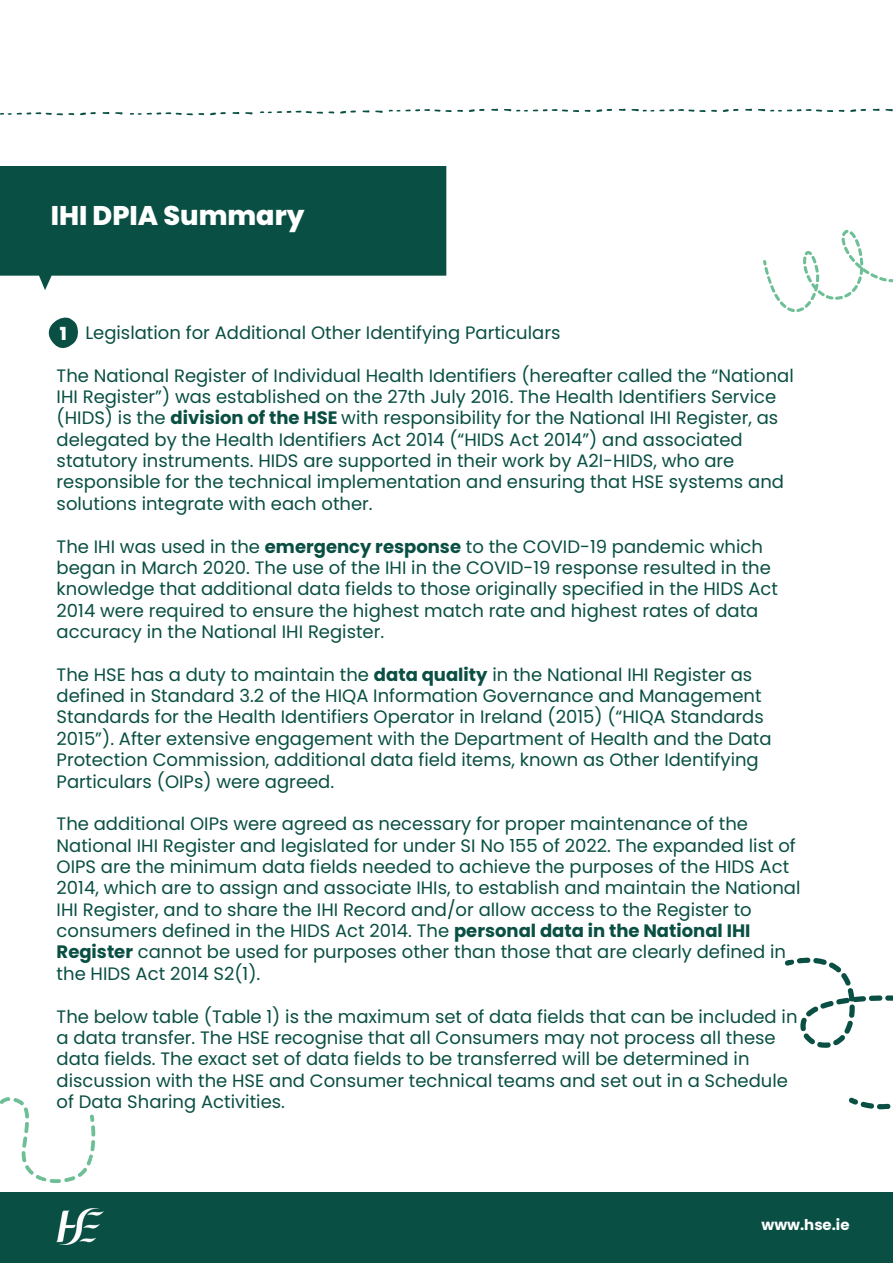
<style>
.page{position:relative;width:893px;height:1264px;background:#fff}
.page>*{position:absolute;margin:0;border:0;box-sizing:border-box;transform-origin:0 0}
.t1{font:800 27px "Poppins";color:#fff}
.t2{font:18px/21.3px "Poppins";color:#094f43}
.t3{font:800 18px "Poppins";color:#fff}
.t4{font:700 14.85px "Poppins";color:#fff}
.s1{font-weight:700}
</style>
<div class="page">
<svg style="left:785px;top:957px;width:107px;height:153px"></svg>
<svg style="left:0;top:166px;width:446px;height:124px;background:#256358"></svg>
<svg style="left:0;top:1097px;width:96px;height:87px"></svg>
<svg style="left:115px;top:112px;width:8px;height:2px"></svg>
<svg style="left:102px;top:112px;width:7px;height:2px"></svg>
<svg style="left:80px;top:112px;width:16px;height:3px"></svg>
<svg style="left:0;top:112px;width:74px;height:3px"></svg>
<svg style="left:245px;top:112px;width:7px;height:2px"></svg>
<svg style="left:232px;top:112px;width:7px;height:2px"></svg>
<svg style="left:210px;top:112px;width:16px;height:3px"></svg>
<svg style="left:130px;top:112px;width:74px;height:3px"></svg>
<svg style="left:375px;top:111px;width:7px;height:2px"></svg>
<svg style="left:362px;top:110px;width:7px;height:2px"></svg>
<svg style="left:340px;top:110px;width:16px;height:3px"></svg>
<svg style="left:260px;top:111px;width:74px;height:3px"></svg>
<svg style="left:491px;top:109px;width:7px;height:2px"></svg>
<svg style="left:457px;top:109px;width:27px;height:3px"></svg>
<svg style="left:388px;top:109px;width:63px;height:3px"></svg>
<svg style="left:618px;top:109px;width:7px;height:2px"></svg>
<svg style="left:596px;top:109px;width:16px;height:3px"></svg>
<svg style="left:504px;top:109px;width:86px;height:3px"></svg>
<svg style="left:711px;top:109px;width:27px;height:3px"></svg>
<svg style="left:631px;top:109px;width:74px;height:3px"></svg>
<svg style="left:885px;top:109px;width:7px;height:2px"></svg>
<svg style="left:872px;top:109px;width:7px;height:2px"></svg>
<svg style="left:850px;top:109px;width:15px;height:3px"></svg>
<svg style="left:745px;top:109px;width:99px;height:3px"></svg>
<svg style="left:763px;top:229px;width:129px;height:83px"></svg>
<svg style="left:48px;top:317px;width:30px;height:31px"></svg>
<div style="left:0;top:1192px;width:892px;height:70px;background:#094f43"></div>
<img style="left:57px;top:1208px;width:47px;height:35px">
<h1 class="t1" style="left:51px;top:196px;width:255px">IHI DPIA Summary</h1>
<p class="t2" style="left:85px;top:322px;width:476px">Legislation for Additional Other Identifying Particulars</p>
<p class="t2" style="left:57px;top:364px;width:738px">The National Register of Individual Health Identifiers (hereafter called the “National IHI Register”) was established on the 27th July 2016. The Health Identifiers Service (HIDS) is the <span class="s1">division of the HSE</span> with responsibility for the National IHI Register, as delegated by the Health Identifiers Act 2014 (“HIDS Act 2014”) and associated statutory instruments. HIDS are supported in their work by A2I-HIDS, who are responsible for the technical implementation and ensuring that HSE systems and solutions integrate with each other.</p>
<p class="t2" style="left:57px;top:535px;width:722px">The IHI was used in the <span class="s1">emergency response</span> to the COVID-19 pandemic which began in March 2020. The use of the IHI in the COVID-19 response resulted in the knowledge that additional data fields to those originally specified in the HIDS Act 2014 were required to ensure the highest match rate and highest rates of data accuracy in the National IHI Register.</p>
<p class="t2" style="left:57px;top:663px;width:716px">The HSE has a duty to maintain the <span class="s1">data quality</span> in the National IHI Register as defined in Standard 3.2 of the HIQA Information Governance and Management Standards for the Health Identifiers Operator in Ireland (2015) (“HIQA Standards 2015”). After extensive engagement with the Department of Health and the Data Protection Commission, additional data field items, known as Other Identifying Particulars (OIPs) were agreed.</p>
<p class="t2" style="left:57px;top:813px;width:745px">The additional OIPs were agreed as necessary for proper maintenance of the National IHI Register and legislated for under SI No 155 of 2022. The expanded list of OIPS are the minimum data fields needed to achieve the purposes of the HIDS Act 2014, which are to assign and associate IHIs, to establish and maintain the National IHI Register, and to share the IHI Record and/or allow access to the Register to consumers defined in the HIDS Act 2014. The <span class="s1">personal data in the National IHI Register</span> cannot be used for purposes other than those that are clearly defined in the HIDS Act 2014 S2(1).</p>
<p class="t2" style="left:57px;top:1005px;width:742px">The below table (Table 1) is the maximum set of data fields that can be included in a data transfer. The HSE recognise that all Consumers may not process all these data fields. The exact set of data fields to be transferred will be determined in discussion with the HSE and Consumer technical teams and set out in a Schedule of Data Sharing Activities.</p>
<p class="t3" style="left:60px;top:321px;width:8px">1</p>
<p class="t4" style="left:761px;top:1214px;width:89px">www.hse.ie</p>
</div>
